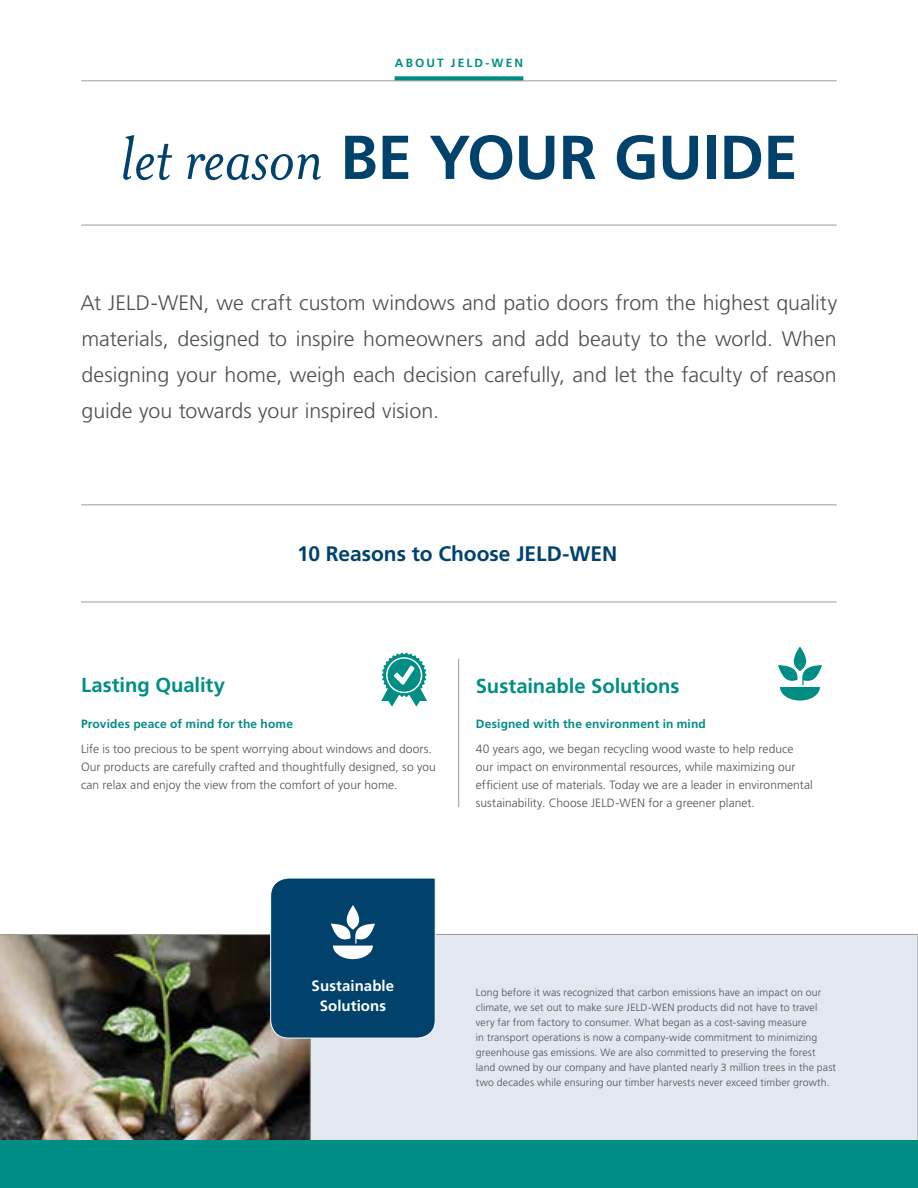
<style>
.page{position:relative;width:918px;height:1188px;background:#fff}
.page>*{position:absolute;margin:0;border:0;box-sizing:border-box;transform-origin:0 0}
.t1{font:700 61.8px "Frutiger";letter-spacing:-.005em;color:#00426c}
.t2{font:300 21px/36px "Frutiger";letter-spacing:-.005em;color:#4c5154;text-align:justify}
.t3{font:700 21px "Frutiger";letter-spacing:-.005em;color:#00426c}
.t4{font:700 20.25px "Frutiger";letter-spacing:-.005em;color:#008e84}
.t5{font:700 15px/19.5px "Frutiger";letter-spacing:.005em;color:#fff;text-align:center}
.t6{font:300 12px/18px "Frutiger";letter-spacing:.005em;color:#4c5154}
.t7{font:700 12px "Frutiger";letter-spacing:.015em;color:#008e84}
.t8{font:700 11.85px "Frutiger";letter-spacing:.18em;color:#008e84}
.t9{font:300 10.5px/15px "Frutiger";letter-spacing:.01em;color:#4c5154}
.s1{font-family:"Mrs Eaves";font-weight:400;font-style:italic;font-size:71.25px}
</style>
<div class="page">
<div style="left:310px;top:934px;width:608px;height:207px;background:#e2e8f0"></div>
<img style="left:0;top:934px;width:310px;height:207px">
<svg style="left:270px;top:878px;width:166px;height:160px;background:#104e75"></svg>
<svg style="left:778px;top:647px;width:44px;height:54px"></svg>
<hr style="left:458px;top:659px;width:1px;height:148px;background:#a19a93">
<svg style="left:381px;top:652px;width:46px;height:55px"></svg>
<div style="left:395px;top:76px;width:128px;height:5px;background:#008e84"></div>
<hr style="left:81px;top:81px;width:756px;height:1px;background:#a19a93">
<div style="left:0;top:1141px;width:918px;height:47px;background:#008e84"></div>
<hr style="left:81px;top:225px;width:756px;height:1px;background:#a19a93">
<hr style="left:81px;top:602px;width:756px;height:1px;background:#a19a93">
<hr style="left:81px;top:505px;width:756px;height:1px;background:#a19a93">
<p class="t8" style="left:395px;top:56px;width:130px">ABOUT JELD-WEN</p>
<h1 class="t1" style="left:120px;top:121px;width:679px"><span class="s1">let reason</span> BE YOUR GUIDE</h1>
<p class="t2" style="left:80px;top:285px;width:758px">At JELD-WEN, we craft custom windows and patio doors from the highest quality materials, designed to inspire homeowners and add beauty to the world. When designing your home, weigh each decision carefully, and let the faculty of reason guide you towards your inspired vision.</p>
<h2 class="t3" style="left:297px;top:542px;width:322px">10 Reasons to Choose JELD-WEN</h2>
<h3 class="t4" style="left:81px;top:674px;width:145px">Lasting Quality</h3>
<h3 class="t4" style="left:476px;top:674px;width:205px">Sustainable Solutions</h3>
<p class="t7" style="left:81px;top:717px;width:214px">Provides peace of mind for the home</p>
<p class="t6" style="left:81px;top:740px;width:356px">Life is too precious to be spent worrying about windows and doors.<br>Our products are carefully crafted and thoughtfully designed, so you can relax and enjoy the view from the comfort of your home.</p>
<p class="t7" style="left:476px;top:717px;width:232px">Designed with the environment in mind</p>
<p class="t6" style="left:476px;top:740px;width:338px">40 years ago, we began recycling wood waste to help reduce our impact on environmental resources, while maximizing our efficient use of materials. Today we are a leader in environmental sustainability. Choose JELD-WEN for a greener planet.</p>
<h3 class="t5" style="left:312px;top:977px;width:84px">Sustainable<br>Solutions</h3>
<p class="t9" style="left:476px;top:985px;width:362px">Long before it was recognized that carbon emissions have an impact on our climate, we set out to make sure JELD-WEN products did not have to travel very far from factory to consumer. What began as a cost-saving measure<br>in transport operations is now a company-wide commitment to minimizing greenhouse gas emissions. We are also committed to preserving the forest land owned by our company and have planted nearly 3 million trees in the past two decades while ensuring our timber harvests never exceed timber growth.</p>
</div>
